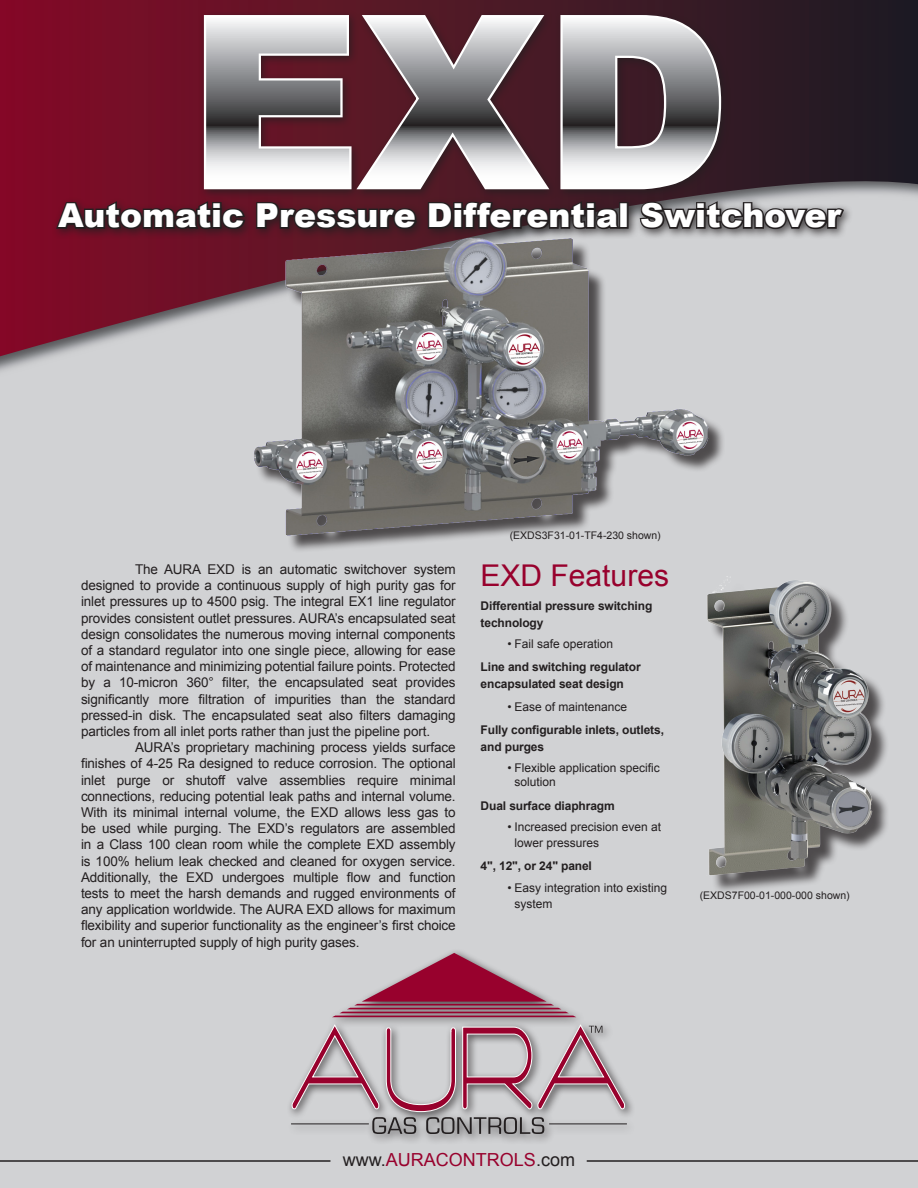
<style>
.page{position:relative;width:918px;height:1188px;background:#fff}
.page>*{position:absolute;margin:0;border:0;box-sizing:border-box;transform-origin:0 0}
.t1{font:900 237.15px "Arial";color:#fff}
.t2{font:900 33px "Arial";color:#fff}
.t3{font:30px "Arial";color:#98012d}
.t4{font:18px "Arial";color:#98012d}
.t5{font:13.5px/16.2px "Arial";letter-spacing:-.01em;color:#231f20;text-align:justify}
.Bulleted_Features_He{font:700 12px/16.5px "Arial";letter-spacing:-.01em;color:#231f20}
.t6{font:12px/16.5px "Arial";color:#231f20}
.t7{font:10.5px "Arial";color:#231f20}
.s1{color:#231f20}
</style>
<div class="page">
<div style="left:0;top:176px;width:918px;height:1012px;background:#d1d2d4"></div>
<svg style="left:0;top:0;width:918px;height:356px"></svg>
<div style="left:199px;top:10px;width:533px;height:190px;background:#231f20;opacity:.75"></div>
<svg style="left:202px;top:13px;width:521px;height:179px"></svg>
<hr style="left:0;top:1160px;width:330px;height:2px;background:#231f20">
<hr style="left:587px;top:1160px;width:331px;height:2px;background:#231f20">
<div style="left:52px;top:197px;width:802px;height:43px;background:#231f20;opacity:.75"></div>
<svg style="left:54px;top:199px;width:193px;height:32px"></svg>
<svg style="left:255px;top:200px;width:164px;height:19px"></svg>
<svg style="left:426px;top:199px;width:196px;height:20px"></svg>
<div style="left:619px;top:202px;width:10px;height:27px;border:3px solid #231f20"></div>
<svg style="left:638px;top:199px;width:208px;height:33px"></svg>
<div style="left:287px;top:948px;width:350px;height:196px;background:#231f20;opacity:.75"></div>
<svg style="left:332px;top:953px;width:244px;height:64px"></svg>
<hr style="left:549px;top:1124px;width:78px;height:1px;background:#231f20">
<svg style="left:291px;top:1023px;width:335px;height:111px"></svg>
<img style="left:229px;top:219px;width:488px;height:331px">
<div style="left:710px;top:581px;width:180px;height:313px;background:#231f20;opacity:.75"></div>
<img style="left:707px;top:577px;width:178px;height:299px">
<p class="t1" style="left:189px;top:-70px;width:542px">EXD</p>
<p class="t2" style="left:58px;top:192px;width:785px">Automatic Pressure Differential Switchover</p>
<p class="t5" style="left:81px;top:561px;width:376px;text-indent:54px">The AURA EXD is an automatic switchover system designed to provide a continuous supply of high purity gas for inlet pressures up to 4500 psig. The integral EX1 line regulator provides consistent outlet pressures. AURA’s encapsulated seat design consolidates the numerous moving internal components of a standard regulator into one single piece, allowing for ease of maintenance and minimizing potential failure points. Protected by a 10-micron 360° filter, the encapsulated seat provides significantly more filtration of impurities than the standard pressed-in disk. The encapsulated seat also filters damaging particles from all inlet ports rather than just the pipeline port.</p>
<p class="t5" style="left:81px;top:739px;width:376px;text-indent:54px">AURA’s proprietary machining process yields surface finishes of 4-25 Ra designed to reduce corrosion. The optional inlet purge or shutoff valve assemblies require minimal connections, reducing potential leak paths and internal volume.<br>With its minimal internal volume, the EXD allows less gas to be used while purging. The EXD’s regulators are assembled in a Class 100 clean room while the complete EXD assembly is 100% helium leak checked and cleaned for oxygen service.<br>Additionally, the EXD undergoes multiple flow and function tests to meet the harsh demands and rugged environments of any application worldwide. The AURA EXD allows for maximum flexibility and superior functionality as the engineer’s first choice for an uninterrupted supply of high purity gases.</p>
<p class="t7" style="left:510px;top:528px;width:153px">(EXDS3F31-01-TF4-230 shown)</p>
<p class="t3" style="left:481px;top:556px;width:190px">EXD Features</p>
<p class="Bulleted_Features_He" style="left:481px;top:598px;width:173px">Differential pressure switching technology</p>
<p class="t6" style="left:508px;top:636px;width:107px">• Fail safe operation</p>
<p class="Bulleted_Features_He" style="left:481px;top:659px;width:162px">Line and switching regulator encapsulated seat design</p>
<p class="t6" style="left:508px;top:699px;width:121px">• Ease of maintenance</p>
<p class="Bulleted_Features_He" style="left:481px;top:722px;width:185px">Fully configurable inlets, outlets, and purges</p>
<p class="t6" style="left:514px;top:761px;width:147px;line-height:14.4px;text-indent:-7px">• Flexible application specific solution</p>
<p class="Bulleted_Features_He" style="left:481px;top:797px;width:136px">Dual surface diaphragm</p>
<p class="t6" style="left:514px;top:818px;width:148px;text-indent:-7px">• Increased precision even at lower pressures</p>
<p class="Bulleted_Features_He" style="left:481px;top:858px;width:113px">4", 12", or 24" panel</p>
<p class="t6" style="left:514px;top:879px;width:154px;text-indent:-7px">• Easy integration into existing system</p>
<p class="t7" style="left:700px;top:888px;width:151px">(EXDS7F00-01-000-000 shown)</p>
<p class="t4" style="left:343px;top:1148px;width:234px"><span class="s1">www.</span>AURACONTROLS<span class="s1">.com</span></p>
</div>
